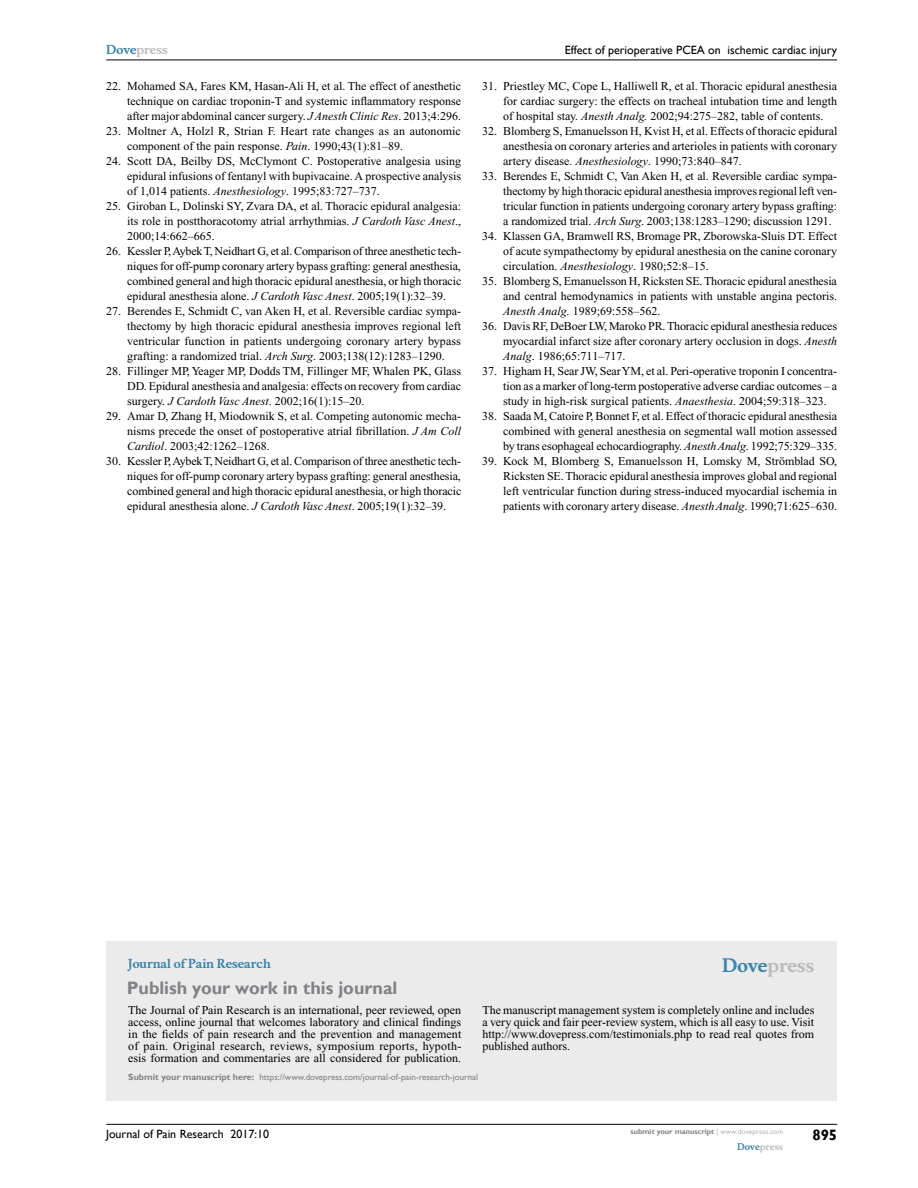
<style>
.page{position:relative;width:918px;height:1188px;background:#fff}
.page>*{position:absolute;margin:0;border:0;box-sizing:border-box;transform-origin:0 0}
.t1{font:700 18px "Gill Sans";color:#808285}
.t2{font:700 18px "Musee";color:#b8babc}
.t3{font:700 15px "Gill Sans";color:#000}
.t4{font:12px/15px "Times New Roman";color:#000;text-align:justify}
.t5{font:12px "Gill Sans";color:#000}
.t6{font:700 12px "Musee";color:#3785ad}
.t7{font:700 12px "Musee";color:#b8babc}
.t8{font:9px "Gill Sans";color:#808285}
.t9{font:700 9px "Musee";color:#b8babc}
.t10{font:700 7.5px "Gill Sans";color:#808285}
.s1{color:#3785ad}
.s2{font-style:italic}
.s3{font-weight:700}
.s4{font-weight:400;color:#b8babc}
</style>
<div class="page">
<div style="left:106px;top:941px;width:731px;height:159px;background:#ebebec"></div>
<hr style="left:106px;top:1124px;width:731px;height:1px;background:#000">
<hr style="left:106px;top:60px;width:731px;height:1px;background:#000">
<p class="t7" style="left:106px;top:43px;width:63px"><span class="s1">Dove</span>press</p>
<p class="t4" style="left:127px;top:79px;width:335px;text-indent:-21px">22. Mohamed SA, Fares KM, Hasan-Ali H, et al. The effect of anesthetic technique on cardiac troponin-T and systemic inflammatory response after major abdominal cancer surgery. <span class="s2">J Anesth Clinic Res</span>. 2013;4:296.</p>
<p class="t4" style="left:127px;top:124px;width:335px;text-indent:-21px">23. Moltner A, Holzl R, Strian F. Heart rate changes as an autonomic component of the pain response. <span class="s2">Pain</span>. 1990;43(1):81–89.</p>
<p class="t4" style="left:127px;top:154px;width:335px;text-indent:-21px">24. Scott DA, Beilby DS, McClymont C. Postoperative analgesia using epidural infusions of fentanyl with bupivacaine. A prospective analysis of 1,014 patients. <span class="s2">Anesthesiology</span>. 1995;83:727–737.</p>
<p class="t4" style="left:127px;top:199px;width:335px;text-indent:-21px">25. Giroban L, Dolinski SY, Zvara DA, et al. Thoracic epidural analgesia: its role in postthoracotomy atrial arrhythmias. <span class="s2">J Cardoth Vasc Anest</span>., 2000;14:662–665.</p>
<p class="t4" style="left:127px;top:244px;width:336px;text-indent:-21px">26. Kessler P, Aybek T, Neidhart G, et al. Comparison of three anesthetic tech&shy;niques for off-pump coronary artery bypass grafting: general anesthesia, combined general and high thoracic epidural anesthesia, or high thoracic epidural anesthesia alone. <span class="s2">J Cardoth Vasc Anest</span>. 2005;19(1):32–39.</p>
<p class="t4" style="left:127px;top:304px;width:335px;text-indent:-21px">27. Berendes E, Schmidt C, van Aken H, et al. Reversible cardiac sympa&shy;thectomy by high thoracic epidural anesthesia improves regional left ventricular function in patients undergoing coronary artery bypass grafting: a randomized trial. <span class="s2">Arch Surg</span>. 2003;138(12):1283–1290.</p>
<p class="t4" style="left:127px;top:364px;width:335px;text-indent:-21px">28. Fillinger MP, Yeager MP, Dodds TM, Fillinger MF, Whalen PK, Glass DD. Epidural anesthesia and analgesia: effects on recovery from cardiac surgery. <span class="s2">J Cardoth Vasc Anest</span>. 2002;16(1):15–20.</p>
<p class="t4" style="left:127px;top:409px;width:335px;text-indent:-21px">29. Amar D, Zhang H, Miodownik S, et al. Competing autonomic mecha&shy;nisms precede the onset of postoperative atrial fibrillation. <span class="s2">J Am Coll Cardiol</span>. 2003;42:1262–1268.</p>
<p class="t4" style="left:127px;top:454px;width:336px;text-indent:-21px">30. Kessler P, Aybek T, Neidhart G, et al. Comparison of three anesthetic tech&shy;niques for off-pump coronary artery bypass grafting: general anesthesia, combined general and high thoracic epidural anesthesia, or high thoracic epidural anesthesia alone. <span class="s2">J Cardoth Vasc Anest</span>. 2005;19(1):32–39.</p>
<p class="t5" style="left:565px;top:43px;width:274px">Effect of perioperative PCEA on ischemic cardiac injury</p>
<p class="t4" style="left:503px;top:79px;width:335px;text-indent:-21px">31. Priestley MC, Cope L, Halliwell R, et al. Thoracic epidural anesthesia for cardiac surgery: the effects on tracheal intubation time and length of hospital stay. <span class="s2">Anesth Analg.</span> 2002;94:275–282, table of contents.</p>
<p class="t4" style="left:503px;top:124px;width:336px;text-indent:-21px">32. Blomberg S, Emanuelsson H, Kvist H, et al. Effects of thoracic epidural anesthesia on coronary arteries and arterioles in patients with coronary artery disease. <span class="s2">Anesthesiology</span>. 1990;73:840–847.</p>
<p class="t4" style="left:503px;top:169px;width:335px;text-indent:-21px">33. Berendes E, Schmidt C, Van Aken H, et al. Reversible cardiac sympa&shy;thectomy by high thoracic epidural anesthesia improves regional left ven&shy;tricular function in patients undergoing coronary artery bypass grafting: a randomized trial. <span class="s2">Arch Surg</span>. 2003;138:1283–1290; discussion 1291.</p>
<p class="t4" style="left:503px;top:229px;width:335px;text-indent:-21px">34. Klassen GA, Bramwell RS, Bromage PR, Zborowska-Sluis DT. Effect of acute sympathectomy by epidural anesthesia on the canine coronary circulation. <span class="s2">Anesthesiology</span>. 1980;52:8–15.</p>
<p class="t4" style="left:503px;top:274px;width:335px;text-indent:-21px">35. Blomberg S, Emanuelsson H, Ricksten SE. Thoracic epidural anesthesia and central hemodynamics in patients with unstable angina pectoris.<br><span class="s2">Anesth Analg.</span> 1989;69:558–562.</p>
<p class="t4" style="left:503px;top:319px;width:335px;text-indent:-21px">36. Davis RF, DeBoer LW, Maroko PR. Thoracic epidural anesthesia reduces myocardial infarct size after coronary artery occlusion in dogs. <span class="s2">Anesth Analg</span>. 1986;65:711–717.</p>
<p class="t4" style="left:503px;top:364px;width:335px;text-indent:-21px">37. Higham H, Sear JW, Sear YM, et al. Peri-operative troponin I concentra&shy;tion as a marker of long-term postoperative adverse cardiac outcomes – a study in high-risk surgical patients. <span class="s2">Anaesthesia</span>. 2004;59:318–323.</p>
<p class="t4" style="left:503px;top:409px;width:335px;text-indent:-21px">38. Saada M, Catoire P, Bonnet F, et al. Effect of thoracic epidural anesthesia combined with general anesthesia on segmental wall motion assessed by trans esophageal echocardiography. <span class="s2">Anesth Analg</span>. 1992;75:329–335.</p>
<p class="t4" style="left:503px;top:454px;width:335px;text-indent:-21px">39. Kock M, Blomberg S, Emanuelsson H, Lomsky M, Strömblad SO, Ricksten SE. Thoracic epidural anesthesia improves global and regional left ventricular function during stress-induced myocardial ischemia in patients with coronary artery disease. <span class="s2">Anesth Analg</span>. 1990;71:625–630.</p>
<p class="t6" style="left:128px;top:956px;width:144px">Journal of Pain Research</p>
<h1 class="t1" style="left:127px;top:977px;width:272px">Publish your work in this journal</h1>
<h1 class="t2" style="left:722px;top:955px;width:94px"><span class="s1">Dove</span>press</h1>
<p class="t4" style="left:128px;top:1004px;width:335px;line-height:12px">The Journal of Pain Research is an international, peer reviewed, open access, online journal that welcomes laboratory and clinical findings in the fields of pain research and the prevention and management of pain. Original research, reviews, symposium reports, hypoth&shy;esis formation and commentaries are all considered for publication.</p>
<p class="t4" style="left:482px;top:1004px;width:334px;line-height:12px">The manuscript management system is completely online and includes a very quick and fair peer-review system, which is all easy to use. Visit http://www.dovepress.com/testimonials.php to read real quotes from published authors.</p>
<p class="t8" style="left:128px;top:1072px;width:351px"><span class="s3">Submit your manuscript here:</span> https://www.dovepress.com/journal-of-pain-research-journal</p>
<p class="t5" style="left:106px;top:1127px;width:164px">Journal of Pain Research 2017:10</p>
<p class="t10" style="left:631px;top:1127px;width:154px">submit your manuscript <span class="s4">| www.dovepress.com</span></p>
<p class="t9" style="left:737px;top:1141px;width:48px"><span class="s1">Dove</span>press</p>
<p class="t3" style="left:812px;top:1126px;width:26px">895</p>
</div>
